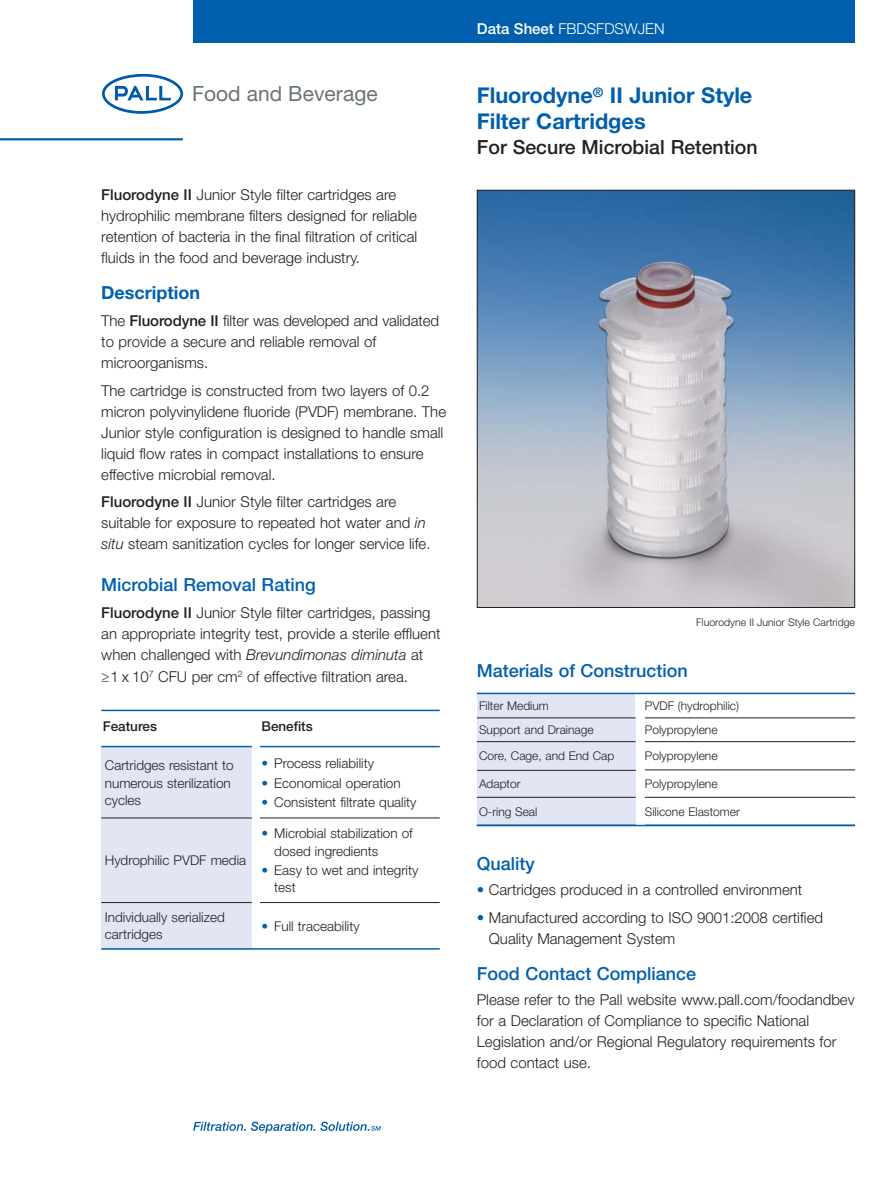
<style>
.page{position:relative;width:893px;height:1187px;background:#fff}
.page>*{position:absolute;margin:0;border:0;box-sizing:border-box;transform-origin:0 0}
.t1{font:700 21.75px/25.5px "Helvetica Neue";color:#0060ae}
.t2{font:21px "Helvetica Neue";letter-spacing:.005em;color:#68737a}
.t3{font:500 19.5px "Helvetica Neue LT Std";color:#231f20}
.t4{font:500 18px "Helvetica Neue LT Std";color:#0060ae}
.t5{font:700 18px "Helvetica Neue";color:#0060ae}
.t6{font:300 15px/21px "Helvetica Neue LT Std";color:#231f20}
.t7{font:300 15px/21px "Helvetica Neue";color:#231f20}
.t8{font:300 15px "Helvetica Neue LT Std";color:#fff}
.t9{font:300 13.5px/17.2px "Helvetica Neue";color:#231f20}
.t10{font:500 13.5px "Helvetica Neue LT Std";color:#231f20}
.t11{font:300 12px "Helvetica Neue";color:#231f20}
.t12{font:300 10.5px "Helvetica Neue";color:#231f20}
.s1{font-weight:500}
.s2{font-style:italic}
.s3{color:#0060ae}
</style>
<div class="page">
<div style="left:193px;top:0;width:662px;height:42px;background:#0060ae"></div>
<svg style="left:102px;top:74px;width:81px;height:40px"></svg>
<hr style="left:0;top:138px;width:183px;height:2px;background:#0060ae">
<img style="left:479px;top:192px;width:374px;height:413px">
<div style="left:477px;top:190px;width:378px;height:417px;border:1px solid #231f20"></div>
<svg style="left:193px;top:1121px;width:188px;height:11px"></svg>
<div style="left:101px;top:746px;width:151px;height:71px;background:#e2e5f4"></div>
<div style="left:101px;top:817px;width:151px;height:85px;background:#e2e5f4"></div>
<div style="left:101px;top:902px;width:151px;height:47px;background:#e2e5f4"></div>
<hr style="left:101px;top:709px;width:339px;height:2px;background:#0060ae">
<hr style="left:101px;top:745px;width:339px;height:2px;background:#0060ae">
<hr style="left:101px;top:817px;width:339px;height:1px;background:#231f20">
<hr style="left:101px;top:902px;width:339px;height:1px;background:#231f20">
<hr style="left:101px;top:948px;width:339px;height:1px;background:#0060ae">
<div style="left:252px;top:740px;width:8px;height:205px;background:#fff"></div>
<div style="left:477px;top:693px;width:159px;height:24px;background:#e2e5f4"></div>
<div style="left:477px;top:717px;width:159px;height:24px;background:#e2e5f4"></div>
<div style="left:477px;top:741px;width:159px;height:28px;background:#e2e5f4"></div>
<div style="left:477px;top:769px;width:159px;height:28px;background:#e2e5f4"></div>
<div style="left:477px;top:797px;width:159px;height:29px;background:#e2e5f4"></div>
<hr style="left:477px;top:692px;width:378px;height:2px;background:#0060ae">
<hr style="left:477px;top:717px;width:159px;height:1px;background:#231f20">
<hr style="left:645px;top:717px;width:210px;height:1px;background:#231f20">
<hr style="left:477px;top:741px;width:159px;height:1px;background:#231f20">
<hr style="left:645px;top:741px;width:210px;height:1px;background:#231f20">
<hr style="left:645px;top:769px;width:210px;height:1px;background:#231f20">
<hr style="left:477px;top:797px;width:159px;height:1px;background:#231f20">
<hr style="left:645px;top:797px;width:210px;height:1px;background:#231f20">
<hr style="left:477px;top:770px;width:159px;height:1px;background:#231f20">
<hr style="left:477px;top:824px;width:378px;height:2px;background:#0060ae">
<h2 class="t2" style="left:192px;top:86px;width:187px">Food and Beverage</h2>
<p class="t6" style="left:101px;top:185px;width:318px"><span class="s1">Fluorodyne II</span> Junior Style filter cartridges are hydrophilic membrane filters designed for reliable retention of bacteria in the final filtration of critical fluids in the food and beverage industry.</p>
<p class="t5" style="left:101px;top:286px;width:100px">Description</p>
<p class="t6" style="left:101px;top:312px;width:339px">The <span class="s1">Fluorodyne II</span> filter was developed and validated to provide a secure and reliable removal of microorganisms.</p>
<p class="t6" style="left:101px;top:381px;width:346px">The cartridge is constructed from two layers of 0.2 micron polyvinylidene fluoride (PVDF) membrane. The Junior style configuration is designed to handle small liquid flow rates in compact installations to ensure effective microbial removal.</p>
<p class="t6" style="left:101px;top:492px;width:331px"><span class="s1">Fluorodyne II</span> Junior Style filter cartridges are suitable for exposure to repeated hot water and <span class="s2">in situ</span> steam sanitization cycles for longer service life.</p>
<p class="t4" style="left:101px;top:578px;width:216px">Microbial Removal Rating</p>
<p class="t6" style="left:101px;top:604px;width:341px"><span class="s1">Fluorodyne II</span> Junior Style filter cartridges, passing an appropriate integrity test, provide a sterile effluent when challenged with <span class="s2">Brevundimonas diminuta</span> at ≥1 x 10<sup>7</sup> CFU per cm<sup>2</sup> of effective filtration area.</p>
<p class="t10" style="left:103px;top:721px;width:56px">Features</p>
<p class="t10" style="left:262px;top:721px;width:53px">Benefits</p>
<p class="t9" style="left:105px;top:758px;width:130px">Cartridges resistant to numerous sterilization cycles</p>
<p class="t9" style="left:262px;top:756px;width:114px"><span class="s3">•</span> Process reliability</p>
<p class="t9" style="left:262px;top:775px;width:141px"><span class="s3">•</span> Economical operation</p>
<p class="t9" style="left:262px;top:794px;width:157px"><span class="s3">•</span> Consistent filtrate quality</p>
<p class="t9" style="left:105px;top:853px;width:143px">Hydrophilic PVDF media</p>
<p class="t9" style="left:274px;top:826px;width:140px;text-indent:-13px"><span class="s3">•</span> Microbial stabilization of dosed ingredients</p>
<p class="t9" style="left:274px;top:862px;width:146px;text-indent:-13px"><span class="s3">•</span> Easy to wet and integrity test</p>
<p class="t9" style="left:105px;top:909px;width:121px">Individually serialized cartridges</p>
<p class="t9" style="left:262px;top:918px;width:100px"><span class="s3">•</span> Full traceability</p>
<p class="t8" style="left:477px;top:24px;width:189px"><span class="s1">Data Sheet</span> FBDSFDSWJEN</p>
<h1 class="t1" style="left:477px;top:85px;width:277px">Fluorodyne<sup>®</sup> II Junior Style<br>Filter Cartridges</h1>
<h3 class="t3" style="left:477px;top:140px;width:282px">For Secure Microbial Retention</h3>
<p class="t12" style="left:696px;top:618px;width:160px">Fluorodyne II Junior Style Cartridge</p>
<p class="t4" style="left:477px;top:664px;width:213px">Materials of Construction</p>
<p class="t11" style="left:479px;top:701px;width:71px">Filter Medium</p>
<p class="t11" style="left:645px;top:701px;width:96px">PVDF (hydrophilic)</p>
<p class="t11" style="left:479px;top:725px;width:116px">Support and Drainage</p>
<p class="t11" style="left:645px;top:725px;width:74px">Polypropylene</p>
<p class="t11" style="left:479px;top:751px;width:137px">Core, Cage, and End Cap</p>
<p class="t11" style="left:645px;top:751px;width:74px">Polypropylene</p>
<p class="t11" style="left:479px;top:779px;width:43px">Adaptor</p>
<p class="t11" style="left:645px;top:779px;width:74px">Polypropylene</p>
<p class="t11" style="left:479px;top:806px;width:60px">O-ring Seal</p>
<p class="t11" style="left:645px;top:806px;width:97px">Silicone Elastomer</p>
<p class="t4" style="left:477px;top:857px;width:60px">Quality</p>
<p class="t7" style="left:477px;top:881px;width:327px"><span class="s3">•</span> Cartridges produced in a controlled environment</p>
<p class="t7" style="left:489px;top:908px;width:336px;text-indent:-12px"><span class="s3">•</span> Manufactured according to ISO 9001:2008 certified<br>Quality Management System</p>
<p class="t4" style="left:477px;top:966px;width:221px">Food Contact Compliance</p>
<p class="t6" style="left:477px;top:990px;width:379px">Please refer to the Pall website www.pall.com/foodandbev for a Declaration of Compliance to specific National Legislation and/or Regional Regulatory requirements for food contact use.</p>
</div>
